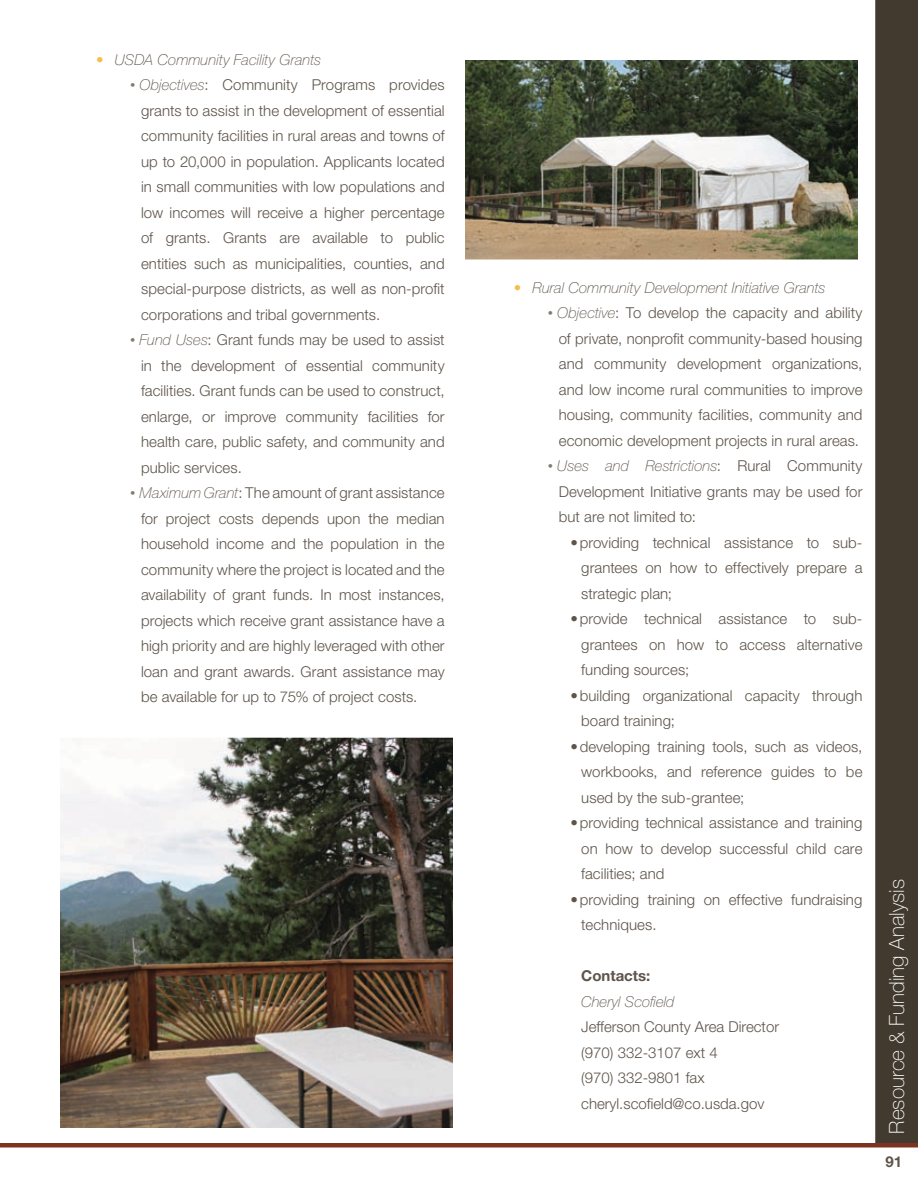
<style>
.page{position:relative;width:918px;height:1188px;background:#fff}
.page>*{position:absolute;margin:0;border:0;box-sizing:border-box;transform-origin:0 0}
.t1{font:100 21px "Helvetica Neue LT Std";color:#fff}
.t2{font:300 15px/25.5px "Helvetica Neue LT Std";letter-spacing:.005em;color:#5d544a;text-align:justify}
.t3{font:italic 100 15px "Helvetica Neue LT Std";letter-spacing:.005em;color:#5d544a}
.t4{font:700 15px "Helvetica Neue LT Std";color:#5d544a}
.s1{font-weight:300;font-style:normal;color:#f6bd4f}
.s2{font-family:"Gill Sans Std";font-weight:400;color:#827c70}
.s3{font-weight:100;font-style:italic}
</style>
<div class="page">
<div style="left:876px;top:1px;width:41px;height:1142px;background:#423a2f"></div>
<div style="left:875px;top:0;width:43px;height:1144px;border:2px solid #423a2f"></div>
<div style="left:0;top:1143px;width:918px;height:5px;background:#7c3320"></div>
<img style="left:61px;top:739px;width:391px;height:388px">
<div style="left:54px;top:732px;width:405px;height:402px;border:6px solid #fff"></div>
<img style="left:466px;top:61px;width:391px;height:198px">
<div style="left:459px;top:54px;width:405px;height:212px;border:6px solid #fff"></div>
<p class="t3" style="left:96px;top:51px;width:227px"><span class="s1">•</span> USDA Community Facility Grants</p>
<p class="t2" style="left:141px;top:72px;width:305px;text-indent:-11px"><span class="s2">•</span> <span class="s3">Objectives</span>: Community Programs provides grants to assist in the development of essential community facilities in rural areas and towns of up to 20,000 in population. Applicants located in small communities with low populations and low incomes will receive a higher percentage of grants. Grants are available to public entities such as municipalities, counties, and special-purpose districts, as well as non-profit corporations and tribal governments.</p>
<p class="t2" style="left:141px;top:327px;width:305px;text-indent:-11px"><span class="s2">•</span> <span class="s3">Fund Uses</span>: Grant funds may be used to assist in the development of essential community facilities. Grant funds can be used to construct, enlarge, or improve community facilities for health care, public safety, and community and public services.</p>
<p class="t2" style="left:141px;top:480px;width:305px;text-indent:-11px"><span class="s2">•</span> <span class="s3">Maximum Grant</span>: The amount of grant assistance for project costs depends upon the median household income and the population in the community where the project is located and the availability of grant funds. In most instances, projects which receive grant assistance have a high priority and are highly leveraged with other loan and grant awards. Grant assistance may be available for up to 75% of project costs.</p>
<p class="t3" style="left:514px;top:279px;width:313px"><span class="s1">•</span> Rural Community Development Initiative Grants</p>
<p class="t2" style="left:559px;top:300px;width:305px;text-indent:-11px"><span class="s2">•</span> <span class="s3">Objective</span>: To develop the capacity and ability of private, nonprofit community-based housing and community development organizations, and low income rural communities to improve housing, community facilities, community and economic development projects in rural areas.</p>
<p class="t2" style="left:559px;top:453px;width:305px;text-indent:-11px"><span class="s2">•</span> <span class="s3">Uses and Restrictions</span>: Rural Community Development Initiative grants may be used for but are not limited to:</p>
<p class="t2" style="left:581px;top:529px;width:283px;text-indent:-11px">• providing technical assistance to sub&shy;grantees on how to effectively prepare a strategic plan;</p>
<p class="t2" style="left:581px;top:606px;width:283px;text-indent:-11px">• provide technical assistance to sub&shy;grantees on how to access alternative funding sources;</p>
<p class="t2" style="left:581px;top:682px;width:283px;text-indent:-11px">• building organizational capacity through board training;</p>
<p class="t2" style="left:581px;top:733px;width:283px;text-indent:-11px">• developing training tools, such as videos, workbooks, and reference guides to be used by the sub-grantee;</p>
<p class="t2" style="left:581px;top:810px;width:283px;text-indent:-11px">• providing technical assistance and training on how to develop successful child care facilities; and</p>
<p class="t2" style="left:581px;top:886px;width:283px;text-indent:-11px">• providing training on effective fundraising techniques.</p>
<p class="t4" style="left:581px;top:967px;width:71px">Contacts:</p>
<p class="t3" style="left:581px;top:993px;width:95px">Cheryl Scofield</p>
<p class="t2" style="left:581px;top:1014px;width:199px;text-align:left">Jefferson County Area Director (970) 332-3107 ext 4<br>(970) 332-9801 fax cheryl.scofield@co.usda.gov</p>
<h1 class="t1" style="left:885px;top:1134px;width:256px;rotate:-90deg">Resource &amp; Funding Analysis</h1>
<p class="t4" style="left:886px;top:1153px;width:18px">91</p>
</div>
